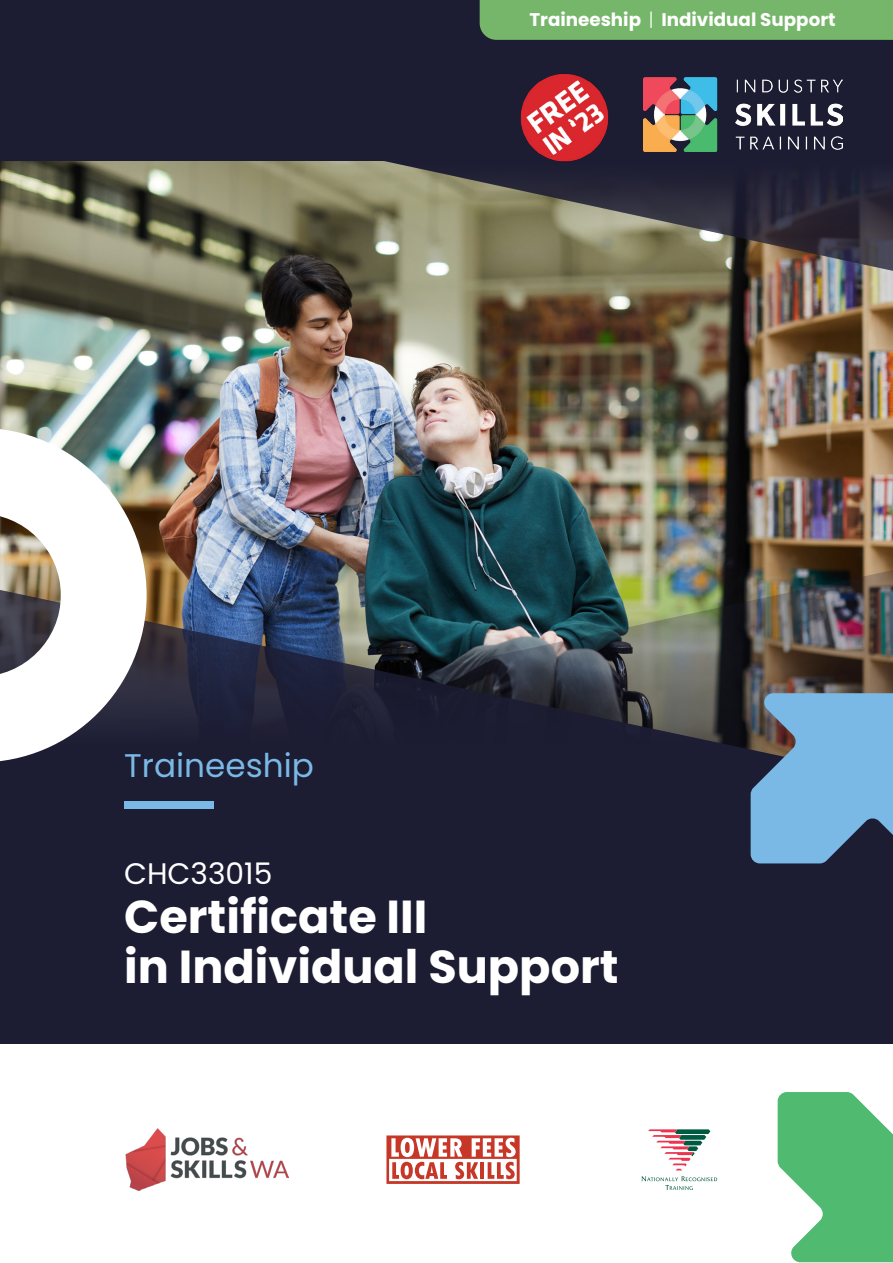
<style>
.page{position:relative;width:893px;height:1263px;background:#fff}
.page>*{position:absolute;margin:0;border:0;box-sizing:border-box;transform-origin:0 0}
.t1{font:700 46.2px/49.2px "Poppins";color:#fff}
.t2{font:32.7px "Poppins";color:#7ab9e5}
.t3{font:29.7px "Poppins";color:#fff}
.t4{font:700 18.3px "Poppins";color:#fff}
.s1{font-weight:300}
</style>
<div class="page">
<div style="left:0;top:0;width:893px;height:1044px;background:#1c1c33"></div>
<img style="left:0;top:162px;width:893px;height:428px">
<img style="left:206px;top:162px;width:687px;height:109px">
<img style="left:155px;top:570px;width:738px;height:20px">
<img style="left:147px;top:590px;width:746px;height:160px">
<svg style="left:751px;top:693px;width:142px;height:170px"></svg>
<svg style="left:0;top:428px;width:147px;height:334px;fill:#fff"></svg>
<img style="left:125px;top:1129px;width:163px;height:61px">
<svg style="left:386px;top:1135px;width:134px;height:49px"></svg>
<svg style="left:778px;top:1092px;width:115px;height:170px"></svg>
<div style="left:124px;top:801px;width:90px;height:7px;background:#7ab9e5"></div>
<div style="left:480px;top:0;width:413px;height:40px;background:#76b66a"></div>
<svg style="left:648px;top:1129px;width:62px;height:41px"></svg>
<svg style="left:641px;top:1176px;width:76px;height:14px"></svg>
<img style="left:644px;top:77px;width:198px;height:74px">
<img style="left:520px;top:74px;width:89px;height:88px">
<p class="t4" style="left:529px;top:9px;width:308px">Traineeship <span class="s1">|</span> Individual Support</p>
<p class="t2" style="left:124px;top:746px;width:191px">Traineeship</p>
<p class="t3" style="left:124px;top:857px;width:150px">CHC33015</p>
<p class="t1" style="left:124px;top:893px;width:496px">Certificate III<br>in Individual Support</p>
</div>
